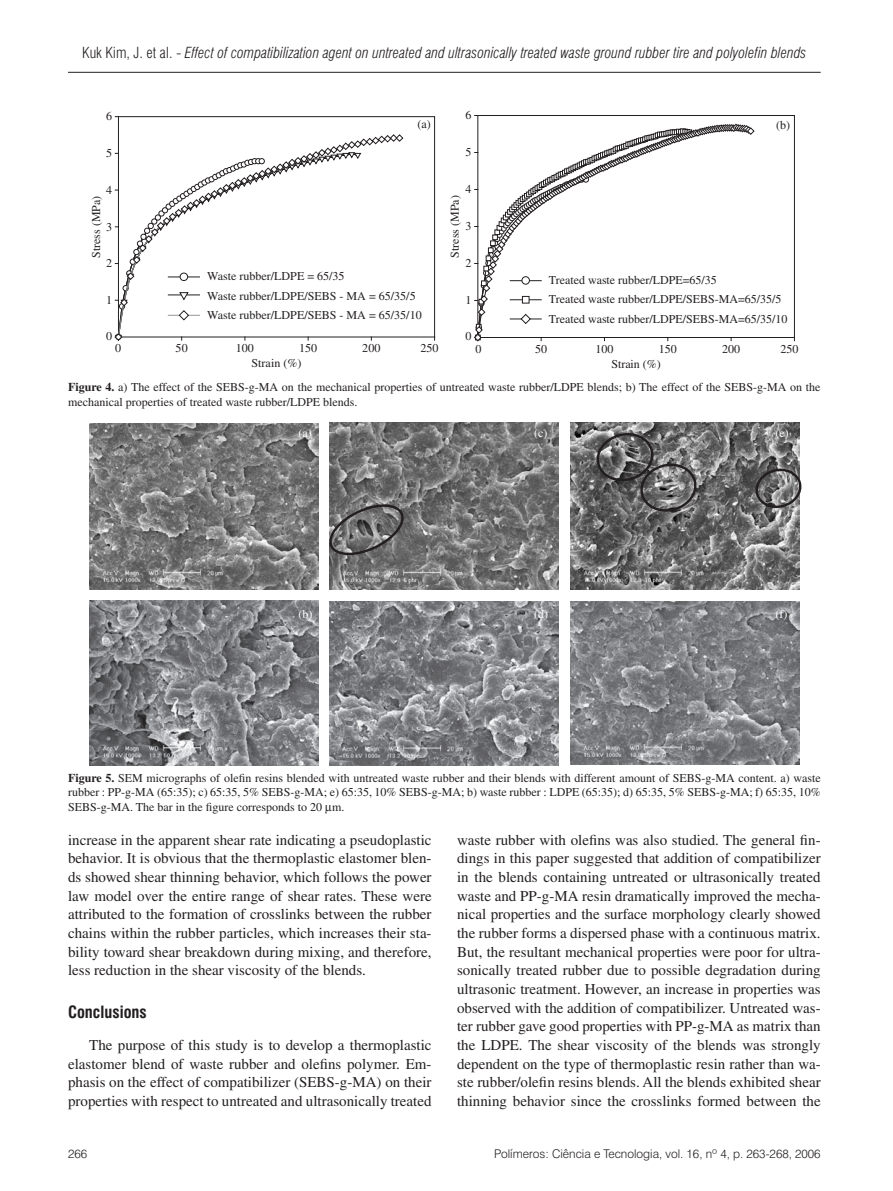
<style>
.page{position:relative;width:893px;height:1191px;background:#fff}
.page>*{position:absolute;margin:0;border:0;box-sizing:border-box;transform-origin:0 0}
.sub_título{font:700 condensed 16.5px "Swiss 721 BT";color:#231f20}
.corpo{font:15px/18.6px "Times";color:#231f20;text-align:justify}
.t1{font:italic 300 condensed 15px "Swiss 721 BT";color:#231f20}
.legenda{font:12px/19.2px "Times";color:#231f20}
.t2{font:300 12px "Swiss 721 BT";color:#231f20}
.t3{font:12px "Times";color:#fff}
.s1{font-style:normal}
.s2{font-weight:700}
</style>
<div class="page">
<hr style="left:68px;top:72px;width:753px;height:1px;background:#231f20">
<svg style="left:477px;top:115px;width:318px;height:223px"></svg>
<svg style="left:474px;top:123px;width:281px;height:219px"></svg>
<svg style="left:115px;top:116px;width:320px;height:222px"></svg>
<svg style="left:114px;top:134px;width:290px;height:207px"></svg>
<img style="left:89px;top:423px;width:229px;height:167px">
<img style="left:89px;top:601px;width:230px;height:164px">
<img style="left:330px;top:423px;width:229px;height:167px">
<img style="left:330px;top:601px;width:229px;height:164px">
<img style="left:570px;top:423px;width:229px;height:166px">
<img style="left:570px;top:602px;width:229px;height:163px">
<svg style="left:329px;top:500px;width:77px;height:59px;background:#6e6e6e"></svg>
<svg style="left:595px;top:431px;width:103px;height:82px;background:#6e6e6e"></svg>
<svg style="left:755px;top:467px;width:47px;height:42px;background:#747374"></svg>
<p class="t1" style="left:82px;top:44px;width:726px"><span class="s1">Kuk Kim, J. et al. -</span> Effect of compatibilization agent on untreated and ultrasonically treated waste ground rubber tire and polyolefin blends</p>
<p class="legenda" style="left:106px;top:107px;width:8px">6</p>
<p class="legenda" style="left:418px;top:114px;width:15px">(a)</p>
<p class="legenda" style="left:465px;top:105px;width:7px">6</p>
<p class="legenda" style="left:776px;top:116px;width:15px">(b)</p>
<p class="legenda" style="left:106px;top:143px;width:8px">5</p>
<p class="legenda" style="left:465px;top:142px;width:7px">5</p>
<p class="legenda" style="left:106px;top:180px;width:8px">4</p>
<p class="legenda" style="left:465px;top:179px;width:7px">4</p>
<p class="legenda" style="left:86px;top:258px;width:63px;rotate:-90deg">Stress (MPa)</p>
<p class="legenda" style="left:106px;top:217px;width:8px">3</p>
<p class="legenda" style="left:106px;top:253px;width:8px">2</p>
<p class="legenda" style="left:445px;top:258px;width:64px;rotate:-90deg">Stress (MPa)</p>
<p class="legenda" style="left:465px;top:216px;width:7px">3</p>
<p class="legenda" style="left:465px;top:253px;width:7px">2</p>
<p class="legenda" style="left:106px;top:290px;width:8px">1</p>
<p class="legenda" style="left:207px;top:267px;width:216px">Waste rubber/LDPE = 65/35<br>Waste rubber/LDPE/SEBS - MA = 65/35/5<br>Waste rubber/LDPE/SEBS - MA = 65/35/10</p>
<p class="legenda" style="left:465px;top:290px;width:7px">1</p>
<p class="legenda" style="left:549px;top:270px;width:240px">Treated waste rubber/LDPE=65/35<br>Treated waste rubber/LDPE/SEBS-MA=65/35/5<br>Treated waste rubber/LDPE/SEBS-MA=65/35/10</p>
<p class="legenda" style="left:106px;top:326px;width:8px">0</p>
<p class="legenda" style="left:465px;top:327px;width:7px">0</p>
<p class="legenda" style="left:115px;top:339px;width:8px">0</p>
<p class="legenda" style="left:176px;top:339px;width:14px">50</p>
<p class="legenda" style="left:236px;top:339px;width:20px">100</p>
<p class="legenda" style="left:299px;top:339px;width:20px">150</p>
<p class="legenda" style="left:362px;top:339px;width:20px">200</p>
<p class="legenda" style="left:420px;top:339px;width:20px">250</p>
<p class="legenda" style="left:475px;top:339px;width:7px">0</p>
<p class="legenda" style="left:535px;top:339px;width:13px">50</p>
<p class="legenda" style="left:595px;top:339px;width:19px">100</p>
<p class="legenda" style="left:659px;top:339px;width:19px">150</p>
<p class="legenda" style="left:722px;top:339px;width:19px">200</p>
<p class="legenda" style="left:780px;top:339px;width:19px">250</p>
<p class="legenda" style="left:252px;top:353px;width:51px">Strain (%)</p>
<p class="legenda" style="left:611px;top:355px;width:51px">Strain (%)</p>
<p class="legenda" style="left:68px;top:380px;width:754px;line-height:14.4px"><span class="s2">Figure 4.</span> a) The effect of the SEBS-g-MA on the mechanical properties of untreated waste rubber/LDPE blends; b) The effect of the SEBS-g-MA on the mechanical properties of treated waste rubber/LDPE blends.</p>
<p class="t3" style="left:298px;top:426px;width:15px">(a)</p>
<p class="t3" style="left:298px;top:607px;width:15px">(b)</p>
<p class="t3" style="left:534px;top:426px;width:15px">(c)</p>
<p class="t3" style="left:534px;top:607px;width:15px">(d)</p>
<p class="t3" style="left:775px;top:426px;width:15px">(e)</p>
<p class="t3" style="left:775px;top:607px;width:13px">(f)</p>
<p class="legenda" style="left:68px;top:770px;width:754px;line-height:14.4px;text-align:justify"><span class="s2">Figure 5.</span> SEM micrographs of olefin resins blended with untreated waste rubber and their blends with different amount of SEBS-g-MA content. a) waste rubber : PP-g-MA (65:35); c) 65:35, 5% SEBS-g-MA; e) 65:35, 10% SEBS-g-MA; b) waste rubber : LDPE (65:35); d) 65:35, 5% SEBS-g-MA; f) 65:35, 10% SEBS-g-MA. The bar in the figure corresponds to 20 m.</p>
<p class="corpo" style="left:68px;top:830px;width:365px">increase in the apparent shear rate indicating a pseudoplastic behavior. It is obvious that the thermoplastic elastomer blen&shy;ds showed shear thinning behavior, which follows the power law model over the entire range of shear rates. These were attributed to the formation of crosslinks between the rubber chains within the rubber particles, which increases their sta&shy;bility toward shear breakdown during mixing, and therefore, less reduction in the shear viscosity of the blends.</p>
<p class="sub_título" style="left:68px;top:1002px;width:9px">CONCLU</p>
<p class="sub_título" style="left:112px;top:1002px;width:36px">SIONS</p>
<p class="corpo" style="left:68px;top:1035px;width:365px;text-indent:21px">The purpose of this study is to develop a thermoplastic elastomer blend of waste rubber and olefins polymer. Em&shy;phasis on the effect of compatibilizer (SEBS-g-MA) on their properties with respect to untreated and ultrasonically treated</p>
<p class="corpo" style="left:457px;top:830px;width:365px">waste rubber with olefins was also studied. The general fin&shy;dings in this paper suggested that addition of compatibilizer in the blends containing untreated or ultrasonically treated waste and PP-g-MA resin dramatically improved the mecha&shy;nical properties and the surface morphology clearly showed the rubber forms a dispersed phase with a continuous matrix.<br>But, the resultant mechanical properties were poor for ultra&shy;sonically treated rubber due to possible degradation during ultrasonic treatment. However, an increase in properties was observed with the addition of compatibilizer. Untreated was&shy;ter rubber gave good properties with PP-g-MA as matrix than the LDPE. The shear viscosity of the blends was strongly dependent on the type of thermoplastic resin rather than wa&shy;ste rubber/olefin resins blends. All the blends exhibited shear thinning behavior since the crosslinks formed between the</p>
<p class="t2" style="left:68px;top:1146px;width:21px">266</p>
<p class="t2" style="left:494px;top:1146px;width:328px">Polímeros: Ciência e Tecnologia, vol. 16, nº 4, p. 263-268, 2006</p>
</div>
